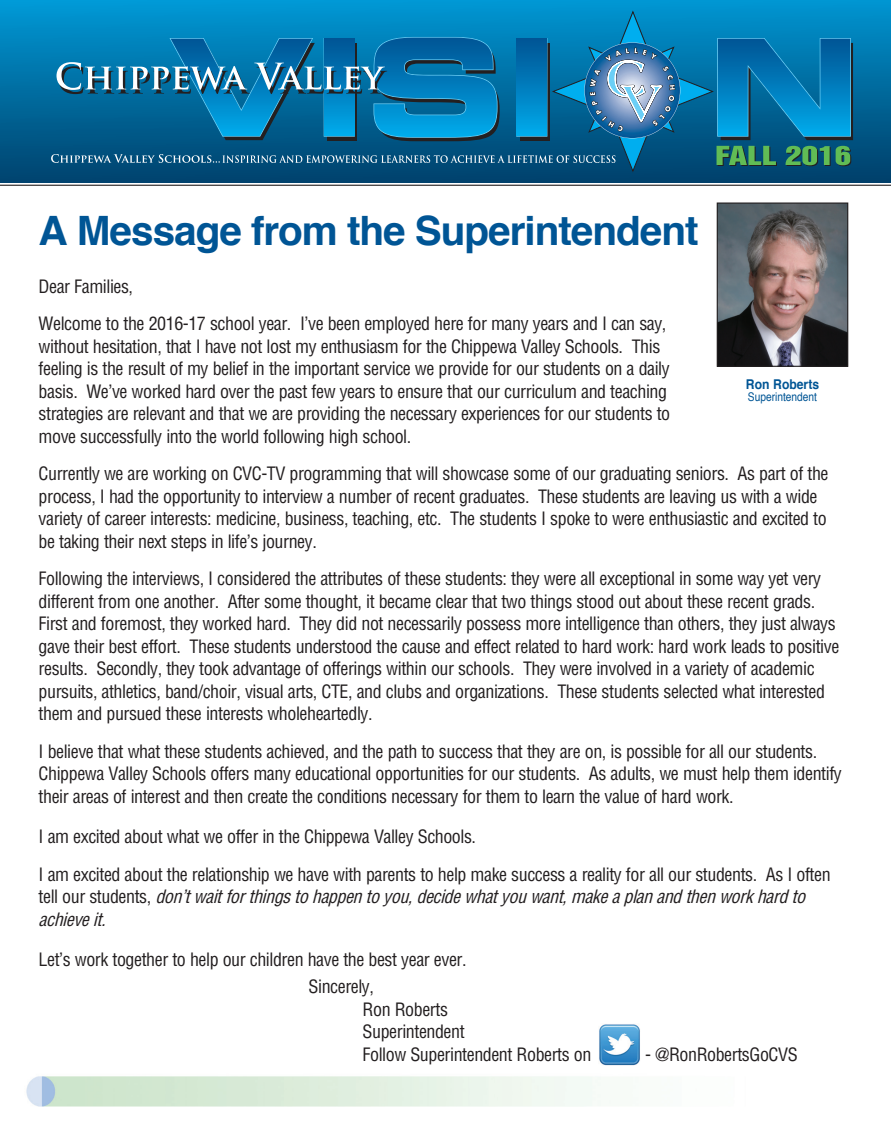
<style>
.page{position:relative;width:891px;height:1134px;background:#fff}
.page>*{position:absolute;margin:0;border:0;box-sizing:border-box;transform-origin:0 0}
.t1{font:700 40.5px "Helvetica";letter-spacing:-.025em;color:#005595}
.t2{font:condensed 18px/22.5px "Helvetica";letter-spacing:-.025em;color:#231f20}
.t3{font:italic condensed 18px/22.5px "Helvetica";color:#231f20}
.t4{font:700 13.5px "Helvetica";color:#005595;scale:.9 1}
.t5{font:12px "Helvetica";color:#005595;scale:.85 1}
.s1{font-style:normal}
</style>
<div class="page">
<img style="left:26px;top:1076px;width:567px;height:31px">
<div style="left:0;top:0;width:891px;height:182px;background:linear-gradient(to bottom,#0097d4,#00416c)"></div>
<svg style="left:51px;top:11px;width:802px;height:161px;background:#1075a6"></svg>
<hr style="left:0;top:185px;width:891px;height:1px;background:#231f20">
<img style="left:719px;top:204px;width:127px;height:161px">
<div style="left:717px;top:202px;width:131px;height:165px;border:1px solid #231f20"></div>
<img style="left:599px;top:1024px;width:41px;height:42px">
<h1 class="t1" style="left:39px;top:198px;width:662px">A Message from the Superintendent</h1>
<p class="t2" style="left:39px;top:268px;width:629px;line-height:37.5px">Dear Families,<br>Welcome to the 2016-17 school year. I’ve been employed here for many years and I can say,</p>
<p class="t2" style="left:39px;top:335px;width:633px">without hesitation, that I have not lost my enthusiasm for the Chippewa Valley Schools. This feeling is the result of my belief in the important service we provide for our students on a daily basis. We’ve worked hard over the past few years to ensure that our curriculum and teaching strategies are relevant and that we are providing the necessary experiences for our students to move successfully into the world following high school.</p>
<p class="t2" style="left:39px;top:463px;width:791px">Currently we are working on CVC-TV programming that will showcase some of our graduating seniors. As part of the process, I had the opportunity to interview a number of recent graduates. These students are leaving us with a wide variety of career interests: medicine, business, teaching, etc. The students I spoke to were enthusiastic and excited to be taking their next steps in life’s journey.</p>
<p class="t2" style="left:39px;top:568px;width:802px">Following the interviews, I considered the attributes of these students: they were all exceptional in some way yet very different from one another. After some thought, it became clear that two things stood out about these recent grads.<br>First and foremost, they worked hard. They did not necessarily possess more intelligence than others, they just always gave their best effort. These students understood the cause and effect related to hard work: hard work leads to positive results. Secondly, they took advantage of offerings within our schools. They were involved in a variety of academic pursuits, athletics, band/choir, visual arts, CTE, and clubs and organizations. These students selected what interested them and pursued these interests wholeheartedly.</p>
<p class="t2" style="left:39px;top:740px;width:805px">I believe that what these students achieved, and the path to success that they are on, is possible for all our students.<br>Chippewa Valley Schools offers many educational opportunities for our students. As adults, we must help them identify their areas of interest and then create the conditions necessary for them to learn the value of hard work.</p>
<p class="t2" style="left:39px;top:818px;width:794px;line-height:37.5px">I am excited about what we offer in the Chippewa Valley Schools.<br>I am excited about the relationship we have with parents to help make success a reality for all our students. As I often</p>
<p class="t3" style="left:39px;top:886px;width:773px"><span class="s1">t e l l o u r s t u d e n t s ,</span> don’twaitforthingstohappentoyou,decidewhatyouwant,makeaplanandthenworkhardto achieveit.</p>
<p class="t2" style="left:309px;top:946px;width:159px;line-height:27px;text-indent:-270px">Let’s work together to help our children have the best year ever.<br>Sincerely,</p>
<p class="t2" style="left:363px;top:998px;width:230px">Ron Roberts<br>Superintendent<br>Follow Superintendent Roberts on</p>
<p class="t4" style="left:746px;top:373px;width:83px">Ron Roberts</p>
<p class="t5" style="left:748px;top:388px;width:83px">Superintendent</p>
<p class="t2" style="left:645px;top:1043px;width:154px">- @RonRobertsGoCVS</p>
</div>
